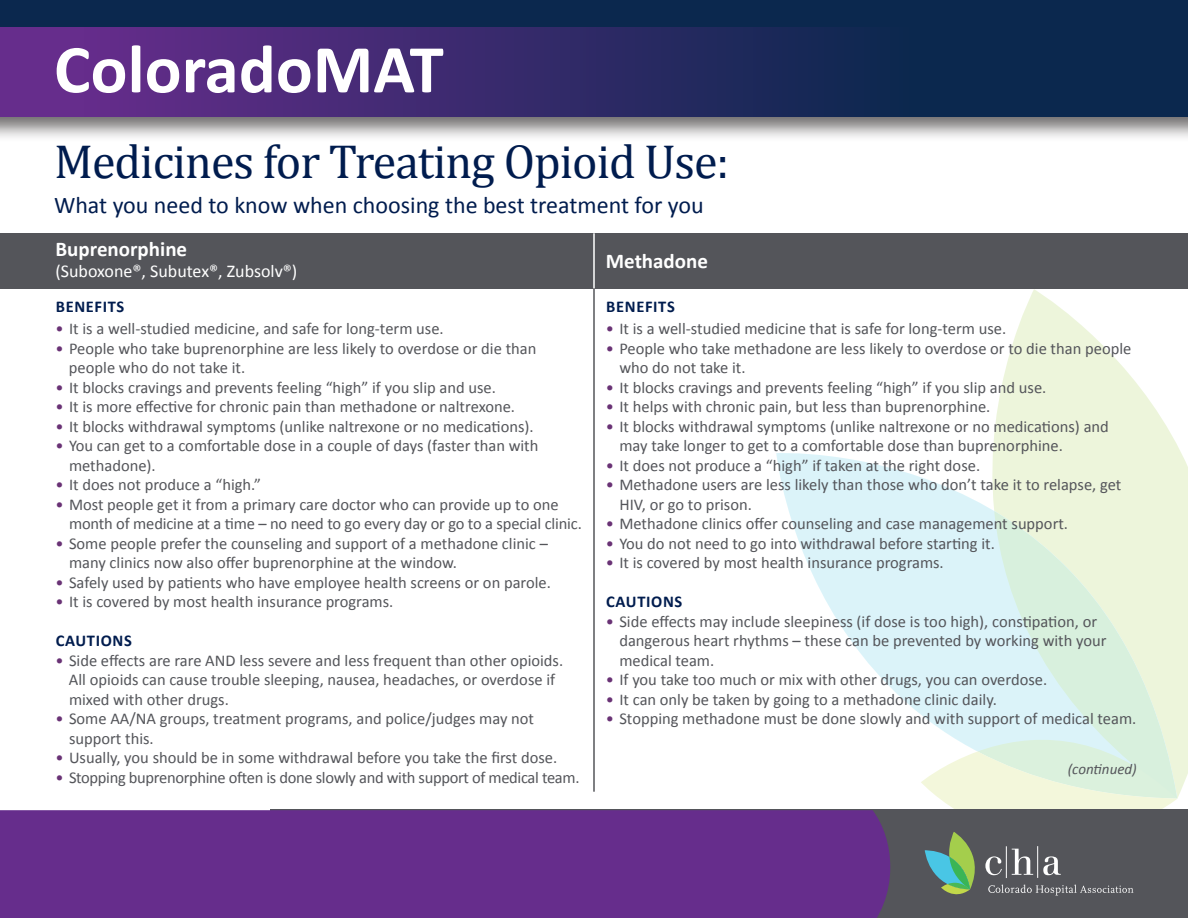
<style>
.page{position:relative;width:1188px;height:918px;background:#fff}
.page>*{position:absolute;margin:0;border:0;box-sizing:border-box;transform-origin:0 0}
.t1{font:700 69px "Calibri";color:#fff}
.t2{font:48px "Cambria Math";letter-spacing:-.02em;color:#001c4e}
.t3{font:24px "Calibri";color:#001c4e}
.t4{font:700 21px "Calibri";color:#fff}
.t5{font:18px "Calibri";color:#fff}
.t6{font:16.5px/19.5px "Calibri";color:#54555a}
.t7{font:16.5px "Calibri";letter-spacing:-.02em;color:#54555a}
.t8{font:700 16.5px "Calibri";letter-spacing:.04em;color:#001c4e}
.t9{font:italic 15px "Calibri";color:#54555a}
.s1{color:#693275}
</style>
<div class="page">
<svg style="left:994px;top:289px;width:194px;height:508px;fill:#edf5db"></svg>
<svg style="left:776px;top:437px;width:401px;height:290px;fill:#dbf3f9"></svg>
<svg style="left:994px;top:511px;width:183px;height:216px;background:#e1f2e1"></svg>
<div style="left:0;top:0;width:1188px;height:142px;background:#231f20;opacity:.65"></div>
<div style="left:0;top:0;width:1188px;height:117px;background:#0b284e"></div>
<div style="left:271px;top:810px;width:917px;height:108px;background:#54555a"></div>
<div style="left:0;top:810px;width:890px;height:108px;background:#662d8c"></div>
<div style="left:0;top:233px;width:1188px;height:55px;background:#54555a"></div>
<div style="left:0;top:27px;width:917px;height:90px;background:linear-gradient(to right,#6d2d91,#0b284e)"></div>
<svg style="left:921px;top:727px;width:257px;height:169px"></svg>
<hr style="left:1006px;top:846px;width:1px;height:32px;background:#fff">
<hr style="left:593px;top:233px;width:2px;height:559px;background:#54555a">
<hr style="left:593px;top:233px;width:2px;height:55px;background:#fff">
<p class="t1" style="left:54px;top:25px;width:391px">ColoradoMAT</p>
<p class="t2" style="left:54px;top:134px;width:677px">Medicines for Treating Opioid Use:</p>
<p class="t3" style="left:54px;top:190px;width:651px">What you need to know when choosing the best treatment for you</p>
<p class="t4" style="left:56px;top:236px;width:133px">Buprenorphine</p>
<p class="t5" style="left:56px;top:260px;width:243px">(Suboxone®, Subutex®, Zubsolv®)</p>
<p class="t8" style="left:56px;top:296px;width:70px">BENEFITS</p>
<p class="t6" style="left:56px;top:319px;width:390px"><span class="s1">•</span> It is a well-studied medicine, and safe for long-term use.</p>
<p class="t6" style="left:56px;top:339px;width:482px"><span class="s1">•</span> People who take buprenorphine are less likely to overdose or die than</p>
<p class="t6" style="left:69px;top:358px;width:178px">people who do not take it.</p>
<p class="t6" style="left:56px;top:378px;width:442px"><span class="s1">•</span> It blocks cravings and prevents feeling “high” if you slip and use.</p>
<p class="t6" style="left:56px;top:397px;width:461px"><span class="s1">•</span> It is more effective for chronic pain than methadone or naltrexone.</p>
<p class="t6" style="left:56px;top:417px;width:480px"><span class="s1">•</span> It blocks withdrawal symptoms (unlike naltrexone or no medications).</p>
<p class="t6" style="left:69px;top:436px;width:471px;text-indent:-14px"><span class="s1">•</span> You can get to a comfortable dose in a couple of days (faster than with methadone).</p>
<p class="t6" style="left:56px;top:475px;width:207px"><span class="s1">•</span> It does not produce a “high.”</p>
<p class="t6" style="left:69px;top:495px;width:514px;text-indent:-14px"><span class="s1">•</span> Most people get it from a primary care doctor who can provide up to one month of medicine at a time – no need to go every day or go to a special clinic.</p>
<p class="t6" style="left:69px;top:534px;width:480px;text-indent:-14px"><span class="s1">•</span> Some people prefer the counseling and support of a methadone clinic – many clinics now also offer buprenorphine at the window.</p>
<p class="t6" style="left:56px;top:573px;width:497px"><span class="s1">•</span> Safely used by patients who have employee health screens or on parole.</p>
<p class="t6" style="left:56px;top:592px;width:339px"><span class="s1">•</span> It is covered by most health insurance programs.</p>
<p class="t8" style="left:56px;top:630px;width:78px">CAUTIONS</p>
<p class="t6" style="left:56px;top:651px;width:509px"><span class="s1">•</span> Side effects are rare AND less severe and less frequent than other opioids.</p>
<p class="t6" style="left:69px;top:670px;width:488px">All opioids can cause trouble sleeping, nausea, headaches, or overdose if mixed with other drugs.</p>
<p class="t6" style="left:69px;top:709px;width:467px;text-indent:-14px"><span class="s1">•</span> Some AA/NA groups, treatment programs, and police/judges may not support this.</p>
<p class="t6" style="left:56px;top:748px;width:503px"><span class="s1">•</span> Usually, you should be in some withdrawal before you take the first dose.</p>
<p class="t7" style="left:56px;top:767px;width:526px"><span class="s1">•</span> Stopping buprenorphine often is done slowly and with support of medical team.</p>
<p class="t4" style="left:606px;top:248px;width:104px">Methadone</p>
<p class="t8" style="left:606px;top:296px;width:70px">BENEFITS</p>
<p class="t6" style="left:606px;top:319px;width:402px"><span class="s1">•</span> It is a well-studied medicine that is safe for long-term use.</p>
<p class="t6" style="left:619px;top:339px;width:513px;text-indent:-14px"><span class="s1">•</span> People who take methadone are less likely to overdose or to die than people who do not take it.</p>
<p class="t6" style="left:606px;top:378px;width:442px"><span class="s1">•</span> It blocks cravings and prevents feeling “high” if you slip and use.</p>
<p class="t6" style="left:606px;top:397px;width:386px"><span class="s1">•</span> It helps with chronic pain, but less than buprenorphine.</p>
<p class="t6" style="left:619px;top:417px;width:491px;text-indent:-14px"><span class="s1">•</span> It blocks withdrawal symptoms (unlike naltrexone or no medications) and may take longer to get to a comfortable dose than buprenorphine.</p>
<p class="t6" style="left:606px;top:456px;width:376px"><span class="s1">•</span> It does not produce a “high” if taken at the right dose.</p>
<p class="t6" style="left:619px;top:475px;width:503px;text-indent:-14px"><span class="s1">•</span> Methadone users are less likely than those who don’t take it to relapse, get<br>HIV, or go to prison.</p>
<p class="t6" style="left:606px;top:514px;width:464px"><span class="s1">•</span> Methadone clinics offer counseling and case management support.</p>
<p class="t6" style="left:606px;top:534px;width:390px"><span class="s1">•</span> You do not need to go into withdrawal before starting it.</p>
<p class="t6" style="left:606px;top:553px;width:339px"><span class="s1">•</span> It is covered by most health insurance programs.</p>
<p class="t8" style="left:606px;top:591px;width:78px">CAUTIONS</p>
<p class="t6" style="left:619px;top:612px;width:489px;text-indent:-14px"><span class="s1">•</span> Side effects may include sleepiness (if dose is too high), constipation, or dangerous heart rhythms – these can be prevented by working with your medical team.</p>
<p class="t6" style="left:606px;top:670px;width:443px"><span class="s1">•</span> If you take too much or mix with other drugs, you can overdose.</p>
<p class="t6" style="left:606px;top:690px;width:393px"><span class="s1">•</span> It can only be taken by going to a methadone clinic daily.</p>
<p class="t6" style="left:606px;top:709px;width:532px"><span class="s1">•</span> Stopping methadone must be done slowly and with support of medical team.</p>
<p class="t9" style="left:1068px;top:759px;width:71px">(continued)</p>
</div>
